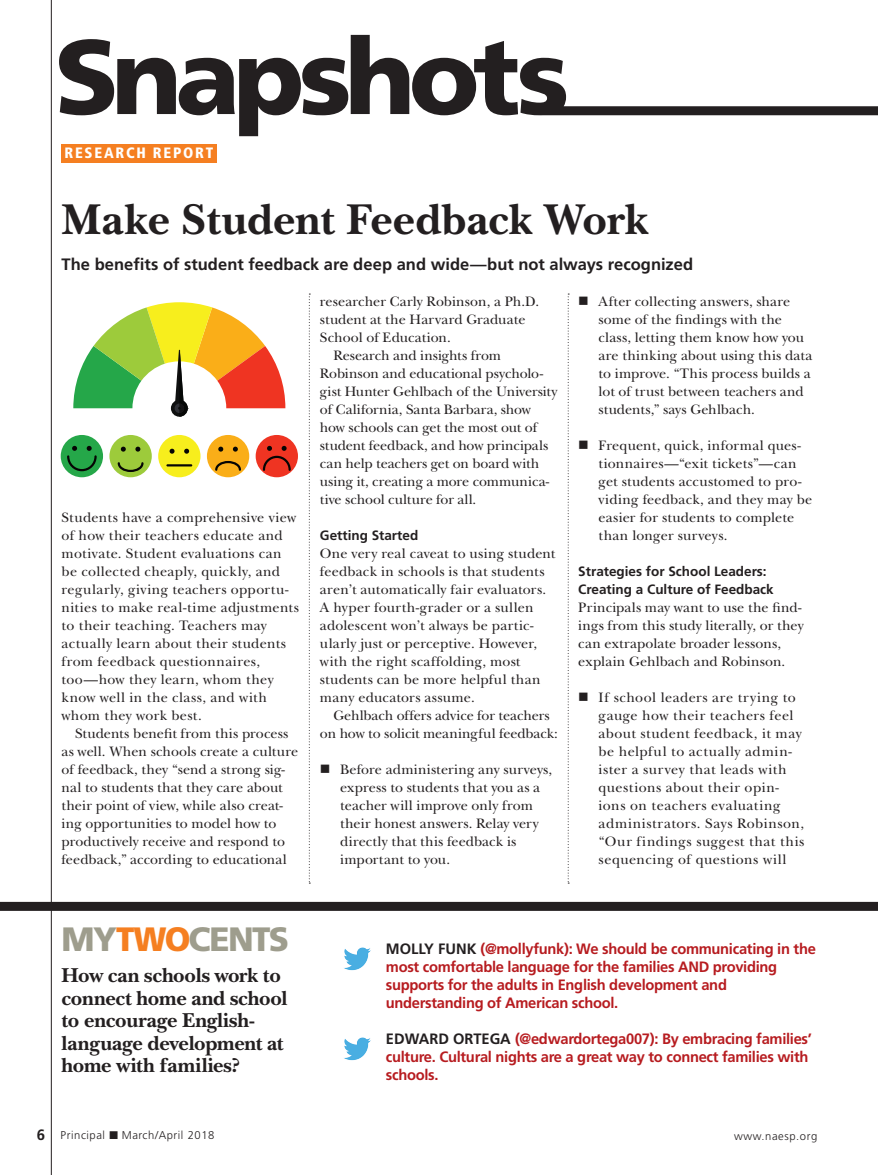
<style>
.page{position:relative;width:878px;height:1175px;background:#fff}
.page>*{position:absolute;margin:0;border:0;box-sizing:border-box;transform-origin:0 0}
.t1{font:700 45px "New Baskerville";color:#231f20}
.t2{font:900 33.75px "Frutiger";letter-spacing:-.05em;color:#9e9d8d}
.t3{font:700 21px/22.5px "New Baskerville";letter-spacing:-.015em;color:#231f20}
.t4{font:700 16.5px "Frutiger";color:#231f20}
.t5{font:700 15px/18px "Frutiger";letter-spacing:-.02em;color:#b71c20}
.t6{font:900 condensed 15px "Frutiger";letter-spacing:.115em;color:#fff}
.t7{font:14.25px/18px "New Baskerville";letter-spacing:.015em;color:#231f20}
.t8{font:14.25px/18px "New Baskerville";letter-spacing:.04em;color:#231f20}
.t9{font:14.25px/18px "New Baskerville";letter-spacing:-.005em;color:#231f20;text-align:center}
.t10{font:14.25px "New Baskerville";letter-spacing:-.01em;color:#231f20}
.t11{font:700 13.5px/18px "Frutiger";color:#231f20}
.t12{font:300 11.25px "Frutiger";letter-spacing:.05em;color:#231f20}
.s1{color:#f57f21}
.s2{color:#231f20}
.s3{font-weight:700;font-size:15px}
</style>
<div class="page">
<div style="left:0;top:902px;width:878px;height:8px;background:#231f20"></div>
<svg style="left:59px;top:35px;width:819px;height:101px"></svg>
<img style="left:344px;top:947px;width:27px;height:24px">
<img style="left:344px;top:1037px;width:27px;height:24px">
<hr style="left:51px;top:0;width:1px;height:1174px;background:#231f20">
<div style="left:62px;top:144px;width:155px;height:18px;background:#f57f21"></div>
<svg style="left:309px;top:293px;width:1px;height:590px"></svg>
<svg style="left:567px;top:293px;width:2px;height:590px"></svg>
<svg style="left:73px;top:302px;width:212px;height:115px"></svg>
<div style="left:61px;top:435px;width:42px;height:42px;background:#25a749;border-radius:50%"></div>
<svg style="left:67px;top:446px;width:30px;height:25px"></svg>
<div style="left:256px;top:435px;width:42px;height:42px;background:#ef3422;border-radius:50%"></div>
<svg style="left:263px;top:446px;width:28px;height:25px"></svg>
<div style="left:109px;top:435px;width:43px;height:42px;background:#9dcb3b;border-radius:50%"></div>
<svg style="left:118px;top:462px;width:25px;height:10px"></svg>
<svg style="left:121px;top:446px;width:5px;height:5px"></svg>
<svg style="left:135px;top:446px;width:5px;height:5px"></svg>
<div style="left:207px;top:435px;width:42px;height:42px;background:#faae18;border-radius:50%"></div>
<svg style="left:215px;top:461px;width:26px;height:10px"></svg>
<svg style="left:218px;top:446px;width:5px;height:5px"></svg>
<svg style="left:233px;top:446px;width:5px;height:5px"></svg>
<div style="left:158px;top:435px;width:42px;height:42px;background:#f7ee1d;border-radius:50%"></div>
<hr style="left:166px;top:464px;width:26px;height:2px;background:#050504">
<svg style="left:169px;top:449px;width:5px;height:5px"></svg>
<svg style="left:184px;top:449px;width:5px;height:5px"></svg>
<p class="t6" style="left:64px;top:144px;width:150px">RESEARCH REPORT</p>
<h1 class="t1" style="left:62px;top:193px;width:588px">Make Student Feedback Work</h1>
<p class="t4" style="left:62px;top:255px;width:633px">The benefits of student feedback are deep and wide—but not always recognized</p>
<p class="t7" style="left:62px;top:508px;width:239px">Students have a comprehensive view of how their teachers educate and motivate. Student evaluations can be collected cheaply, quickly, and regularly, giving teachers opportu&shy;nities to make real-time adjustments to their teaching. Teachers may actually learn about their students from feedback questionnaires, too—how they learn, whom they know well in the class, and with whom they work best.</p>
<p class="t7" style="left:62px;top:724px;width:238px;text-indent:13px">Students benefit from this process as well. When schools create a culture of feedback, they “send a strong sig&shy;nal to students that they care about their point of view, while also creat&shy;ing opportunities to model how to productively receive and respond to feedback,” according to educational</p>
<p class="t7" style="left:320px;top:292px;width:221px">researcher Carly Robinson, a Ph.D.</p>
<p class="t7" style="left:320px;top:310px;width:207px">student at the Harvard Graduate</p>
<p class="t7" style="left:320px;top:328px;width:132px">School of Education.</p>
<p class="t9" style="left:333px;top:346px;width:169px">Research and insights from</p>
<p class="t9" style="left:320px;top:364px;width:225px">Robinson and educational psycholo-</p>
<p class="t7" style="left:320px;top:382px;width:239px">gist Hunter Gehlbach of the University</p>
<p class="t7" style="left:320px;top:400px;width:213px">of California, Santa Barbara, show</p>
<p class="t10" style="left:320px;top:419px;width:219px">how schools can get the most out of</p>
<p class="t9" style="left:320px;top:436px;width:230px">student feedback, and how principals</p>
<p class="t10" style="left:320px;top:455px;width:221px">can help teachers get on board with</p>
<p class="t9" style="left:320px;top:472px;width:231px">using it, creating a more communica-</p>
<p class="t7" style="left:320px;top:490px;width:158px">tive school culture for all.</p>
<p class="t11" style="left:320px;top:526px;width:100px">Getting Started</p>
<p class="t7" style="left:320px;top:544px;width:237px">One very real caveat to using student feedback in schools is that students aren’t automatically fair evaluators.<br>A hyper fourth-grader or a sullen adolescent won’t always be partic&shy;ularly just or perceptive. However, with the right scaffolding, most students can be more helpful than many educators assume.</p>
<p class="t9" style="left:320px;top:706px;width:239px">Gehlbach offers advice for teachers<br>on how to solicit meaningful feedback:</p>
<p class="t7" style="left:340px;top:760px;width:214px">Before administering any surveys, express to students that you as a teacher will improve only from their honest answers. Relay very directly that this feedback is important to you.</p>
<p class="t7" style="left:598px;top:292px;width:215px">After collecting answers, share some of the findings with the class, letting them know how you are thinking about using this data to improve. “This process builds a lot of trust between teachers and students,” says Gehlbach.</p>
<p class="t7" style="left:598px;top:436px;width:215px">Frequent, quick, informal ques&shy;tionnaires—“exit tickets”—can get students accustomed to pro&shy;viding feedback, and they may be easier for students to complete than longer surveys.</p>
<p class="t11" style="left:578px;top:562px;width:197px">Strategies for School Leaders:<br>Creating a Culture of Feedback</p>
<p class="t7" style="left:578px;top:598px;width:227px">Principals may want to use the find&shy;ings from this study literally, or they can extrapolate broader lessons, explain Gehlbach and Robinson.</p>
<p class="t8" style="left:598px;top:688px;width:207px">If school leaders are trying to gauge how their teachers feel about student feedback, it may be helpful to actually admin&shy;ister a survey that leads with questions about their opin&shy;ions on teachers evaluating administrators. Says Robinson, “Our findings suggest that this sequencing of questions will</p>
<h2 class="t2" style="left:62px;top:918px;width:229px">MY<span class="s1">TWO</span>CENTS</h2>
<h3 class="t3" style="left:62px;top:964px;width:227px">How can schools work to connect home and school to encourage English&shy;language development at home with families?</h3>
<p class="t5" style="left:386px;top:940px;width:431px"><span class="s2">MOLLY FUNK</span> (@mollyfunk): We should be communicating in the most comfortable language for the families AND providing supports for the adults in English development and understanding of American school.</p>
<p class="t5" style="left:386px;top:1030px;width:427px"><span class="s2">EDWARD ORTEGA</span> (@edwardortega007): By embracing families’ culture. Cultural nights are a great way to connect families with schools.</p>
<p class="t12" style="left:37px;top:1129px;width:179px"><span class="s3">6</span> Principal ■ March/April 2018</p>
<p class="t12" style="left:734px;top:1129px;width:85px">www.naesp.org</p>
</div>
